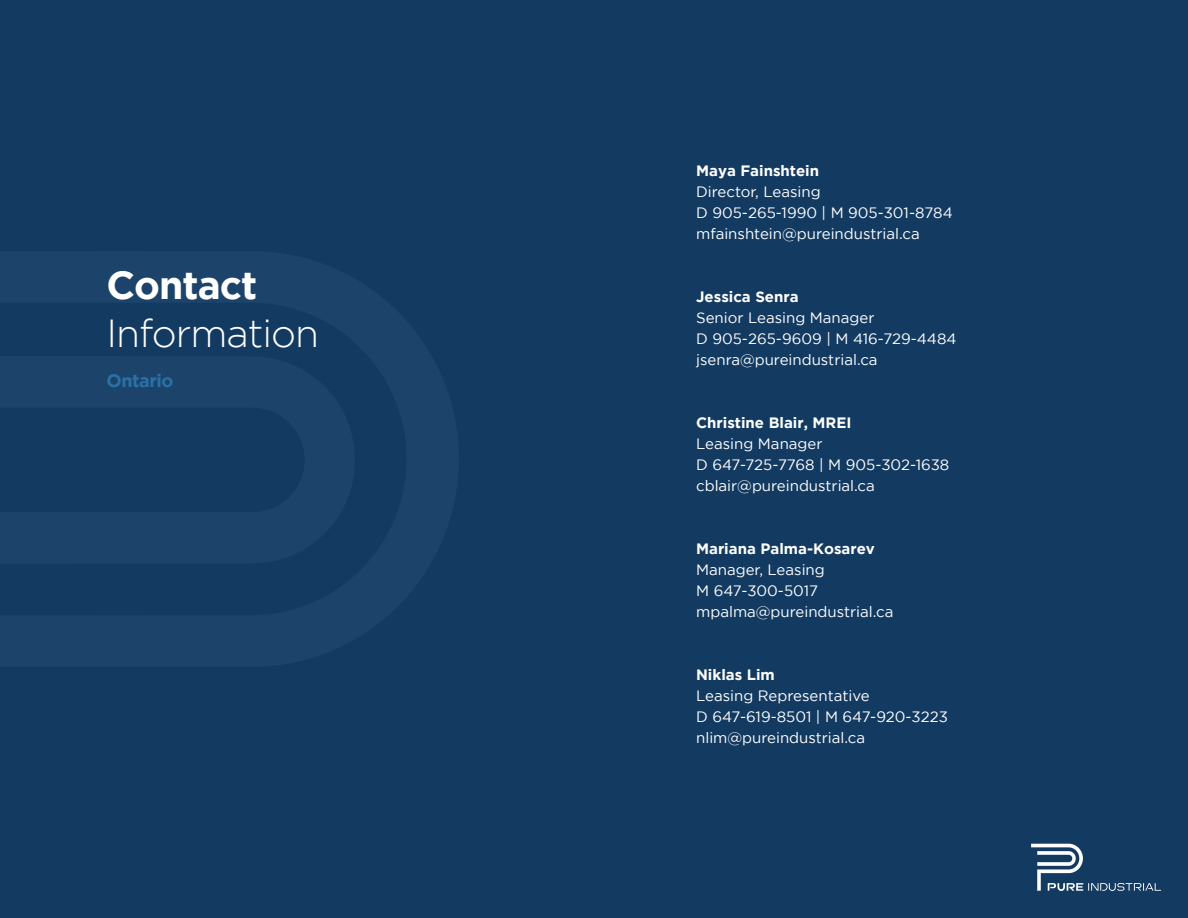
<style>
.page{position:relative;width:1188px;height:918px;background:#133b62}
.page>*{position:absolute;margin:0;border:0;box-sizing:border-box;transform-origin:0 0}
.t1{font:300 39px "Gotham";letter-spacing:-.025em;color:#fff}
.t2{font:700 39px "Gotham";letter-spacing:-.025em;color:#fff}
.t3{font:700 18px "Gotham";letter-spacing:-.025em;color:#2b70a8}
.t4{font:15px/21px "Gotham";color:#fff}
.t5{font:700 15px "Gotham";color:#fff}
</style>
<div class="page">
<svg style="left:1031px;top:844px;width:130px;height:47px"></svg>
<h1 class="t2" style="left:106px;top:263px;width:152px">Contact</h1>
<h1 class="t1" style="left:106px;top:312px;width:214px">Information</h1>
<p class="t3" style="left:106px;top:370px;width:68px">Ontario</p>
<p class="t5" style="left:696px;top:162px;width:125px">Maya Fainshtein</p>
<p class="t4" style="left:696px;top:181px;width:258px">Director, Leasing<br>D 905-265-1990 | M 905-301-8784 mfainshtein@pureindustrial.ca</p>
<p class="t5" style="left:696px;top:288px;width:104px">Jessica Senra</p>
<p class="t4" style="left:696px;top:307px;width:262px">Senior Leasing Manager<br>D 905-265-9609 | M 416-729-4484 jsenra@pureindustrial.ca</p>
<p class="t5" style="left:696px;top:414px;width:157px">Christine Blair, MREI</p>
<p class="t4" style="left:696px;top:433px;width:255px">Leasing Manager<br>D 647-725-7768 | M 905-302-1638 cblair@pureindustrial.ca</p>
<p class="t5" style="left:696px;top:540px;width:180px">Mariana Palma-Kosarev</p>
<p class="t4" style="left:696px;top:559px;width:199px">Manager, Leasing<br>M 647-300-5017 mpalma@pureindustrial.ca</p>
<p class="t5" style="left:696px;top:666px;width:80px">Niklas Lim</p>
<p class="t4" style="left:696px;top:685px;width:253px">Leasing Representative<br>D 647-619-8501 | M 647-920-3223 nlim@pureindustrial.ca</p>
</div>
